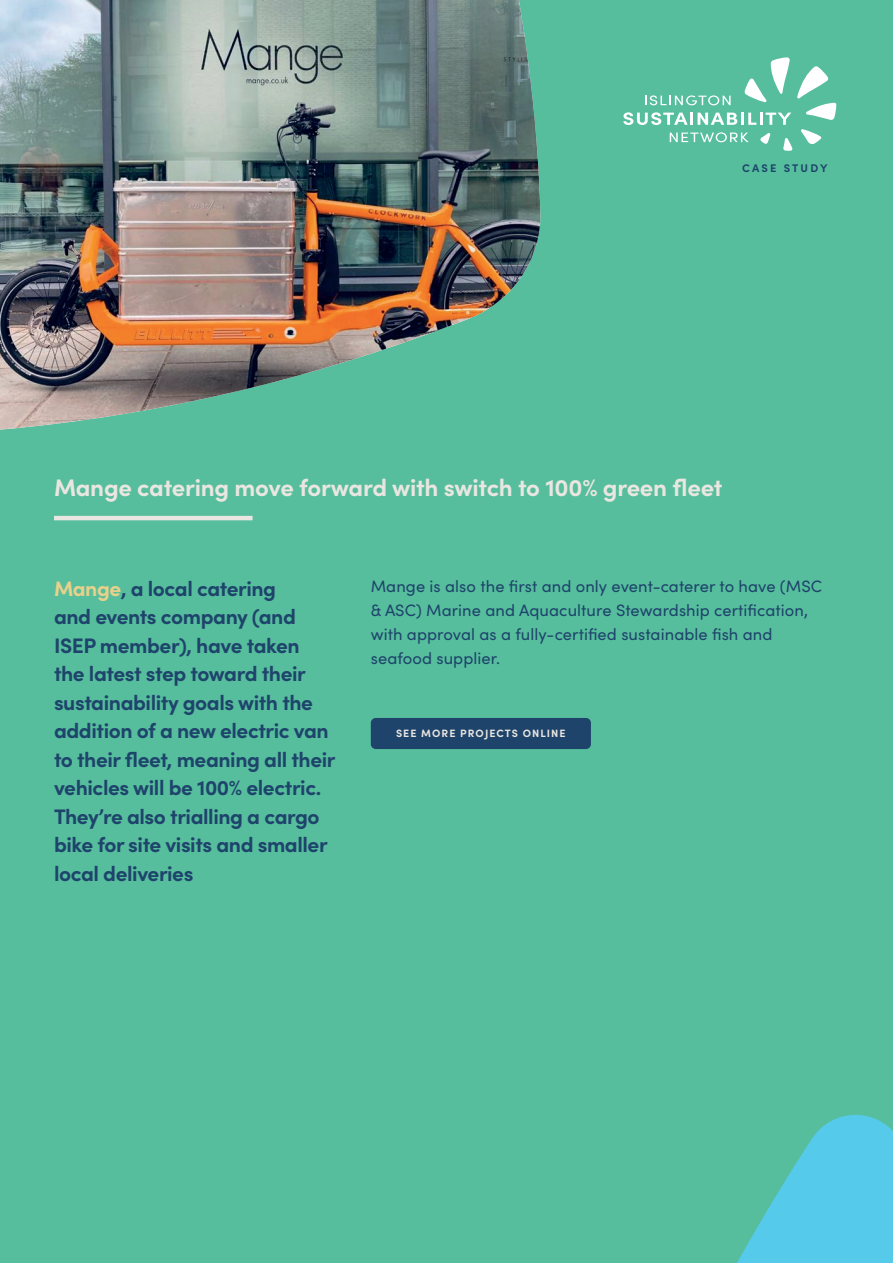
<style>
.page{position:relative;width:893px;height:1263px;background:#56be9d}
.page>*{position:absolute;margin:0;border:0;box-sizing:border-box;transform-origin:0 0}
.t1{font:700 24px "Sofia Pro";letter-spacing:-.01em;color:#eae6e1}
.t2{font:700 21px/28.5px "Sofia Pro";letter-spacing:-.02em;color:#1e446b}
.t3{font:16.5px/24px "Sofia Pro";letter-spacing:.005em;color:#1e446b}
.t4{font:700 11.1px "Sofia Pro";letter-spacing:.2em;color:#1e446b}
.t5{font:700 10.65px "Sofia Pro";letter-spacing:.1em;color:#eae6e1}
.s1{color:#e8d18b}
</style>
<div class="page">
<svg style="left:737px;top:1115px;width:156px;height:148px"></svg>
<hr style="left:54px;top:516px;width:199px;height:4px;background:#eae6e1">
<svg style="left:797px;top:66px;width:39px;height:54px"></svg>
<svg style="left:801px;top:129px;width:20px;height:15px"></svg>
<svg style="left:783px;top:138px;width:10px;height:13px"></svg>
<svg style="left:760px;top:133px;width:11px;height:11px"></svg>
<svg style="left:744px;top:57px;width:46px;height:46px"></svg>
<svg style="left:623px;top:112px;width:168px;height:13px"></svg>
<svg style="left:645px;top:95px;width:86px;height:10px"></svg>
<svg style="left:670px;top:132px;width:79px;height:10px"></svg>
<img style="left:0;top:0;width:541px;height:430px">
<div style="left:371px;top:718px;width:220px;height:31px;background:#1e446b;border-radius:5px"></div>
<p class="t4" style="left:742px;top:159px;width:87px">CASE STUDY</p>
<p class="t1" style="left:54px;top:469px;width:670px">Mange catering move forward with switch to 100% green fleet</p>
<p class="t2" style="left:54px;top:572px;width:283px"><span class="s1">Mange</span>, a local catering<br>and events company (and<br>ISEP member), have taken the latest step toward their sustainability goals with the addition of a new electric van to their fleet, meaning all their vehicles will be 100% electric.<br>They’re also trialling a cargo bike for site visits and smaller local deliveries</p>
<p class="t3" style="left:371px;top:574px;width:453px">Mange is also the first and only event-caterer to have (MSC &amp; ASC) Marine and Aquaculture Stewardship certification, with approval as a fully-certified sustainable fish and seafood supplier.</p>
<p class="t5" style="left:396px;top:725px;width:171px">SEE MORE PROJECTS ONLINE</p>
</div>
